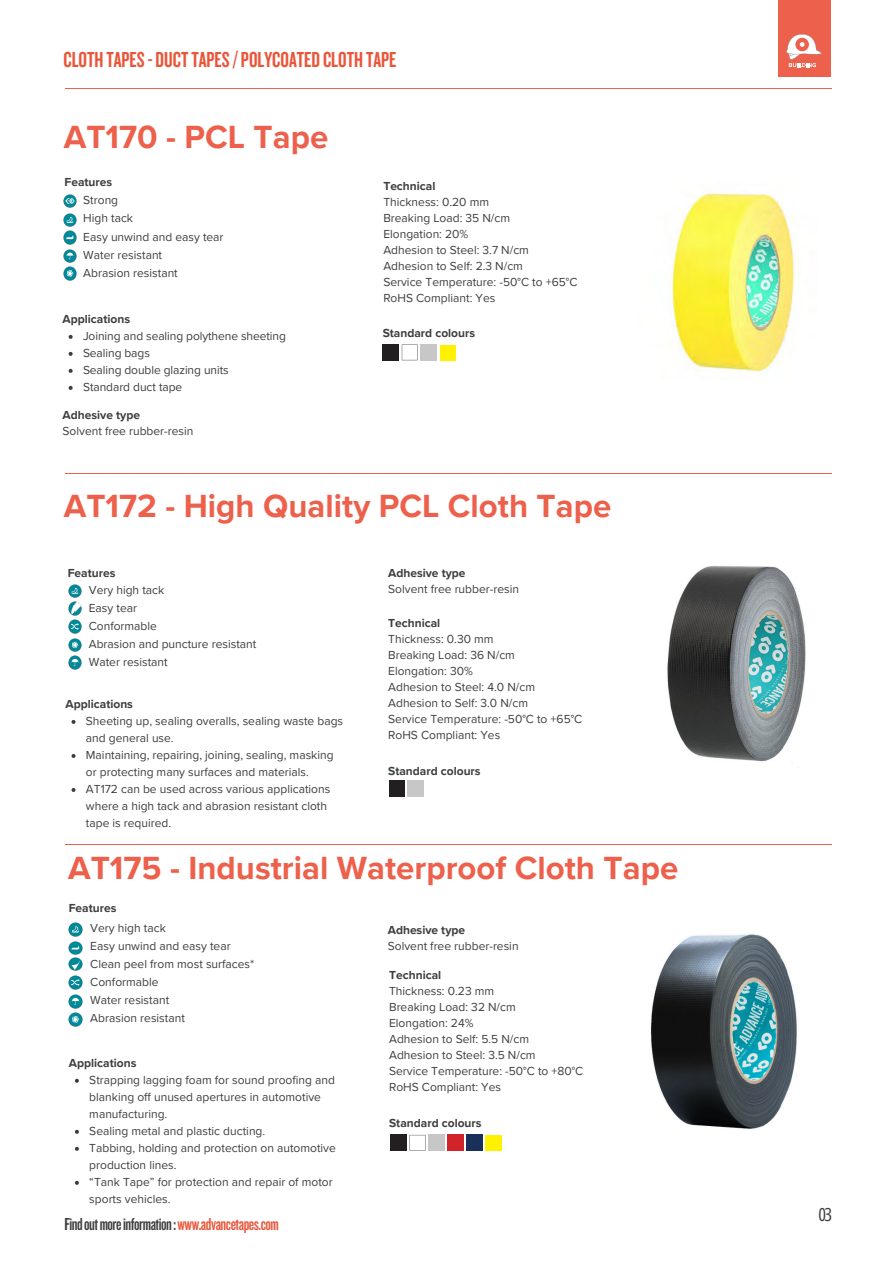
<style>
.page{position:relative;width:894px;height:1264px;background:#fff}
.page>*{position:absolute;margin:0;border:0;box-sizing:border-box;transform-origin:0 0}
.t1{font:700 33px "Proxima Nova";color:#ed604b}
.t2{font:22.5px "Knockout 48";color:#ea5539}
.t3{font:18px "Knockout 48";letter-spacing:-.025em;color:#3f3e3f}
.t4{font:18px "Open Sans Condensed";color:#3f3e3f}
.t5{font:12px/17px "Proxima Nova";color:#3f3e3f}
.t6{font:700 12px "Proxima Nova";color:#3f3e3f}
.s1{color:#ea5539}
</style>
<div class="page">
<hr style="left:65px;top:844px;width:766px;height:1px;background:#ed604b">
<hr style="left:65px;top:473px;width:766px;height:1px;background:#ed604b">
<img style="left:672px;top:190px;width:122px;height:181px">
<div style="left:383px;top:344px;width:15px;height:16px;background:#231f20"></div>
<svg style="left:401px;top:344px;width:16px;height:16px"></svg>
<div style="left:420px;top:344px;width:16px;height:16px;background:#c7c7c8"></div>
<img style="left:63px;top:249px;width:14px;height:14px">
<img style="left:63px;top:213px;width:14px;height:14px">
<img style="left:63px;top:194px;width:14px;height:14px">
<img style="left:63px;top:267px;width:14px;height:13px">
<img style="left:63px;top:231px;width:14px;height:13px">
<div style="left:440px;top:344px;width:16px;height:16px;background:#fff200"></div>
<svg style="left:69px;top:335px;width:4px;height:4px"></svg>
<svg style="left:69px;top:352px;width:4px;height:4px"></svg>
<svg style="left:69px;top:369px;width:4px;height:4px"></svg>
<svg style="left:69px;top:386px;width:4px;height:4px"></svg>
<img style="left:667px;top:566px;width:139px;height:196px">
<div style="left:389px;top:781px;width:16px;height:15px;background:#231f20"></div>
<div style="left:408px;top:781px;width:15px;height:15px;background:#c7c7c8"></div>
<img style="left:68px;top:656px;width:14px;height:13px">
<img style="left:68px;top:601px;width:14px;height:14px">
<img style="left:68px;top:584px;width:14px;height:13px">
<img style="left:68px;top:638px;width:14px;height:13px">
<img style="left:68px;top:619px;width:14px;height:14px">
<svg style="left:71px;top:720px;width:4px;height:4px"></svg>
<svg style="left:71px;top:754px;width:4px;height:4px"></svg>
<svg style="left:71px;top:788px;width:4px;height:4px"></svg>
<img style="left:651px;top:934px;width:146px;height:195px">
<div style="left:390px;top:1134px;width:16px;height:16px;background:#231f20"></div>
<svg style="left:409px;top:1134px;width:16px;height:16px"></svg>
<div style="left:428px;top:1134px;width:16px;height:16px;background:#c7c7c8"></div>
<div style="left:447px;top:1134px;width:16px;height:16px;background:#d2232a"></div>
<div style="left:466px;top:1134px;width:16px;height:16px;background:#18305a"></div>
<div style="left:485px;top:1135px;width:16px;height:15px;background:#fff200"></div>
<img style="left:69px;top:994px;width:13px;height:14px">
<img style="left:69px;top:975px;width:13px;height:14px">
<img style="left:69px;top:1012px;width:13px;height:14px">
<img style="left:69px;top:922px;width:13px;height:14px">
<svg style="left:69px;top:941px;width:13px;height:29px"></svg>
<svg style="left:75px;top:1078px;width:4px;height:4px"></svg>
<svg style="left:75px;top:1129px;width:4px;height:4px"></svg>
<svg style="left:75px;top:1146px;width:4px;height:4px"></svg>
<svg style="left:75px;top:1180px;width:4px;height:4px"></svg>
<hr style="left:65px;top:89px;width:766px;height:1px;background:#ed604b">
<div style="left:778px;top:0;width:51px;height:77px;background:#ed604b"></div>
<svg style="left:786px;top:34px;width:35px;height:33px"></svg>
<h2 class="t2" style="left:63px;top:45px;width:334px">CLOTHTAPES-DUCTTAPES/POLYCOATEDCLOTHTAPE</h2>
<h4 class="t1" style="left:64px;top:118px;width:266px">AT170 - PCL Tape</h4>
<p class="t6" style="left:64px;top:175px;width:49px">Features</p>
<p class="t5" style="left:83px;top:192px;width:36px">Strong</p>
<p class="t5" style="left:83px;top:210px;width:51px">High tack</p>
<p class="t5" style="left:83px;top:228px;width:142px;line-height:18px">Easy unwind and easy tear<br>Water resistant</p>
<p class="t5" style="left:83px;top:264px;width:96px">Abrasion resistant</p>
<p class="t6" style="left:63px;top:312px;width:69px">Applications</p>
<p class="t5" style="left:83px;top:327px;width:204px">Joining and sealing polythene sheeting</p>
<p class="t5" style="left:83px;top:344px;width:68px">Sealing bags</p>
<p class="t5" style="left:83px;top:361px;width:147px">Sealing double glazing units</p>
<p class="t5" style="left:83px;top:378px;width:101px">Standard duct tape</p>
<p class="t6" style="left:63px;top:408px;width:79px">Adhesive type</p>
<p class="t5" style="left:63px;top:423px;width:132px">Solvent free rubber-resin</p>
<p class="t6" style="left:383px;top:179px;width:54px">Technical</p>
<p class="t5" style="left:383px;top:194px;width:107px">Thickness: 0.20 mm</p>
<p class="t5" style="left:383px;top:210px;width:128px">Breaking Load: 35 N/cm</p>
<p class="t5" style="left:383px;top:226px;width:86px">Elongation: 20%</p>
<p class="t5" style="left:383px;top:242px;width:147px">Adhesion to Steel: 3.7 N/cm</p>
<p class="t5" style="left:383px;top:258px;width:141px">Adhesion to Self: 2.3 N/cm</p>
<p class="t5" style="left:383px;top:274px;width:196px">Service Temperature: -50°C to +65°C</p>
<p class="t5" style="left:383px;top:290px;width:113px">RoHS Compliant: Yes</p>
<h4 class="t6" style="left:382px;top:326px;width:94px">Standard colours</h4>
<p class="t1" style="left:64px;top:487px;width:549px">AT172 - High Quality PCL Cloth Tape</p>
<h4 class="t6" style="left:68px;top:565px;width:49px">Features</h4>
<p class="t5" style="left:89px;top:581px;width:77px">Very high tack</p>
<p class="t5" style="left:89px;top:599px;width:50px">Easy tear</p>
<p class="t5" style="left:89px;top:617px;width:70px">Conformable</p>
<h1 class="t5" style="left:89px;top:635px;width:169px;line-height:18px">Abrasion and puncture resistant<br>Water resistant</h1>
<h4 class="t6" style="left:65px;top:697px;width:69px">Applications</h4>
<p class="t5" style="left:86px;top:712px;width:259px">Sheeting up, sealing overalls, sealing waste bags and general use.</p>
<p class="t5" style="left:86px;top:746px;width:249px">Maintaining, repairing, joining, sealing, masking or protecting many surfaces and materials.</p>
<p class="t5" style="left:86px;top:780px;width:246px">AT172 can be used across various applications where a high tack and abrasion resistant cloth tape is required.</p>
<p class="t6" style="left:388px;top:566px;width:79px">Adhesive type</p>
<p class="t5" style="left:388px;top:581px;width:132px">Solvent free rubber-resin</p>
<p class="t6" style="left:388px;top:616px;width:54px">Technical</p>
<p class="t5" style="left:388px;top:630px;width:107px">Thickness: 0.30 mm</p>
<p class="t5" style="left:388px;top:646px;width:128px">Breaking Load: 36 N/cm</p>
<p class="t5" style="left:388px;top:662px;width:86px">Elongation: 30%</p>
<p class="t5" style="left:388px;top:679px;width:148px;line-height:16px">Adhesion to Steel: 4.0 N/cm<br>Adhesion to Self: 3.0 N/cm</p>
<p class="t5" style="left:388px;top:710px;width:196px">Service Temperature: -50°C to +65°C</p>
<p class="t5" style="left:388px;top:726px;width:113px">RoHS Compliant: Yes</p>
<h4 class="t6" style="left:388px;top:763px;width:94px">Standard colours</h4>
<p class="t1" style="left:68px;top:848px;width:611px">AT175 - Industrial Waterproof Cloth Tape</p>
<p class="t6" style="left:69px;top:901px;width:49px">Features</p>
<p class="t5" style="left:90px;top:919px;width:77px">Very high tack</p>
<p class="t5" style="left:90px;top:937px;width:165px;line-height:18px">Easy unwind and easy tear<br>Clean peel from most surfaces*<br>Conformable</p>
<p class="t5" style="left:90px;top:991px;width:80px">Water resistant</p>
<p class="t5" style="left:90px;top:1009px;width:96px">Abrasion resistant</p>
<p class="t6" style="left:69px;top:1055px;width:69px">Applications</p>
<p class="t5" style="left:89px;top:1071px;width:247px">Strapping lagging foam for sound proofing and blanking off unused apertures in automotive manufacturing.</p>
<p class="t5" style="left:89px;top:1122px;width:177px">Sealing metal and plastic ducting.</p>
<p class="t5" style="left:89px;top:1139px;width:248px">Tabbing, holding and protection on automotive production lines.</p>
<p class="t5" style="left:89px;top:1173px;width:245px">“Tank Tape” for protection and repair of motor sports vehicles.</p>
<p class="t3" style="left:64px;top:1212px;width:216px">Findoutmoreinformation:<span class="s1">www.advancetapes.com</span></p>
<p class="t6" style="left:387px;top:922px;width:79px">Adhesive type</p>
<p class="t5" style="left:387px;top:937px;width:132px">Solvent free rubber-resin</p>
<p class="t6" style="left:389px;top:967px;width:54px">Technical</p>
<p class="t5" style="left:389px;top:982px;width:106px">Thickness: 0.23 mm</p>
<p class="t5" style="left:389px;top:998px;width:128px">Breaking Load: 32 N/cm</p>
<h4 class="t5" style="left:389px;top:1014px;width:86px">Elongation: 24%</h4>
<p class="t5" style="left:389px;top:1030px;width:141px">Adhesion to Self: 5.5 N/cm</p>
<h1 class="t5" style="left:389px;top:1046px;width:148px">Adhesion to Steel: 3.5 N/cm</h1>
<h4 class="t5" style="left:389px;top:1062px;width:196px">Service Temperature: -50°C to +80°C</h4>
<p class="t5" style="left:389px;top:1078px;width:113px">RoHS Compliant: Yes</p>
<p class="t6" style="left:389px;top:1115px;width:94px">Standard colours</p>
<h1 class="t4" style="left:818px;top:1201px;width:15px">03</h1>
</div>
